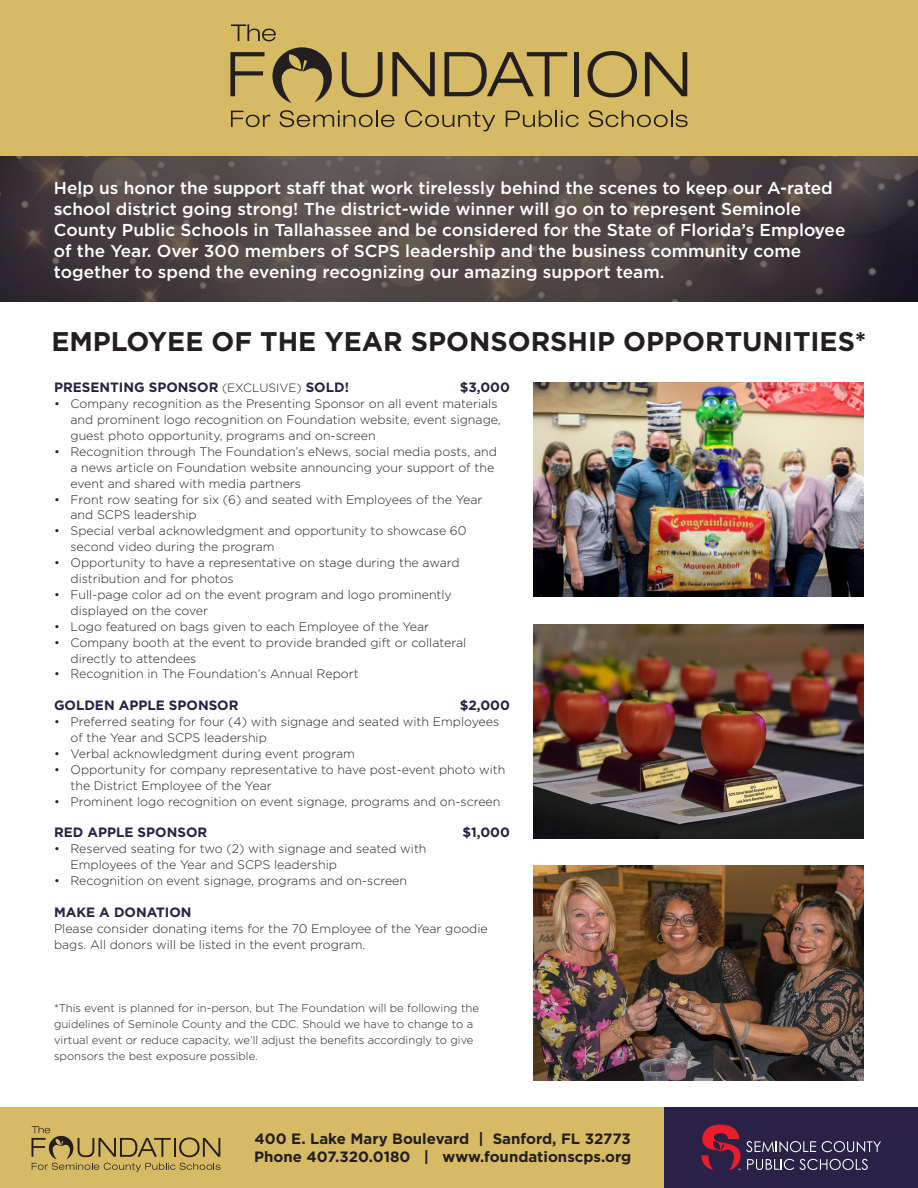
<style>
.page{position:relative;width:918px;height:1188px;background:#fff}
.page>*{position:absolute;margin:0;border:0;box-sizing:border-box;transform-origin:0 0}
.t1{font:700 27px "Gotham";color:#231f20}
.t2{font:500 17.25px/21px "Gotham";color:#fff}
.t3{font:700 15px "Gotham";color:#231f20}
.t4{font:700 13.5px "Gotham";color:#292146}
.t5{font:300 12.3px/15.9px "Gotham";color:#231f20}
.t6{font:300 11.25px/15.9px "Gotham";color:#231f20}
.s1{font-weight:300;font-size:12px;color:#231f20}
</style>
<div class="page">
<svg style="left:0;top:156px;width:918px;height:146px;background:#4c4343"></svg>
<div style="left:0;top:0;width:918px;height:156px;background:#d6bb64"></div>
<div style="left:0;top:1108px;width:665px;height:80px;background:#d6bb64"></div>
<div style="left:665px;top:1108px;width:253px;height:80px;background:#292146"></div>
<svg style="left:701px;top:1124px;width:180px;height:46px"></svg>
<svg style="left:32px;top:1126px;width:188px;height:46px"></svg>
<svg style="left:272px;top:47px;width:60px;height:56px"></svg>
<svg style="left:230px;top:52px;width:35px;height:44px"></svg>
<svg style="left:342px;top:52px;width:40px;height:45px"></svg>
<svg style="left:392px;top:52px;width:43px;height:44px"></svg>
<svg style="left:444px;top:52px;width:123px;height:44px"></svg>
<div style="left:574px;top:52px;width:5px;height:44px;background:#231f20"></div>
<svg style="left:588px;top:51px;width:49px;height:46px"></svg>
<svg style="left:645px;top:52px;width:42px;height:44px"></svg>
<svg style="left:231px;top:24px;width:45px;height:17px"></svg>
<svg style="left:231px;top:111px;width:39px;height:16px"></svg>
<svg style="left:280px;top:110px;width:115px;height:17px"></svg>
<svg style="left:405px;top:110px;width:90px;height:21px"></svg>
<svg style="left:506px;top:110px;width:73px;height:17px"></svg>
<svg style="left:589px;top:110px;width:99px;height:17px"></svg>
<img style="left:533px;top:382px;width:331px;height:215px">
<img style="left:533px;top:624px;width:331px;height:214px">
<img style="left:533px;top:866px;width:331px;height:214px">
<p class="t2" style="left:54px;top:177px;width:793px">Help us honor the support staff that work tirelessly behind the scenes to keep our A-rated school district going strong! The district-wide winner will go on to represent Seminole County Public Schools in Tallahassee and be considered for the State of Florida’s Employee of the Year. Over 300 members of SCPS leadership and the business community come together to spend the evening recognizing our amazing support team.</p>
<p class="t1" style="left:51px;top:326px;width:817px">EMPLOYEE OF THE YEAR SPONSORSHIP OPPORTUNITIES*</p>
<p class="t4" style="left:54px;top:380px;width:297px">PRESENTING SPONSOR <span class="s1">(EXCLUSIVE)</span> SOLD!</p>
<p class="t4" style="left:460px;top:380px;width:52px">$3,000</p>
<p class="t5" style="left:70px;top:396px;width:432px;text-indent:-16px">• Company recognition as the Presenting Sponsor on all event materials and prominent logo recognition on Foundation website, event signage, guest photo opportunity, programs and on-screen</p>
<p class="t5" style="left:70px;top:443px;width:428px;text-indent:-16px">• Recognition through The Foundation’s eNews, social media posts, and a news article on Foundation website announcing your support of the event and shared with media partners</p>
<p class="t5" style="left:70px;top:491px;width:413px;text-indent:-16px">• Front row seating for six (6) and seated with Employees of the Year and SCPS leadership</p>
<p class="t5" style="left:70px;top:523px;width:398px;text-indent:-16px">• Special verbal acknowledgment and opportunity to showcase 60 second video during the program</p>
<p class="t5" style="left:70px;top:555px;width:391px;text-indent:-16px">• Opportunity to have a representative on stage during the award distribution and for photos</p>
<p class="t5" style="left:70px;top:587px;width:383px;text-indent:-16px">• Full-page color ad on the event program and logo prominently displayed on the cover</p>
<p class="t5" style="left:54px;top:618px;width:377px">• Logo featured on bags given to each Employee of the Year</p>
<p class="t5" style="left:70px;top:634px;width:397px;text-indent:-16px">• Company booth at the event to provide branded gift or collateral directly to attendees</p>
<p class="t5" style="left:54px;top:666px;width:306px">• Recognition in The Foundation’s Annual Report</p>
<p class="t4" style="left:54px;top:698px;width:186px">GOLDEN APPLE SPONSOR</p>
<p class="t4" style="left:460px;top:698px;width:52px">$2,000</p>
<p class="t5" style="left:70px;top:714px;width:430px;text-indent:-16px">• Preferred seating for four (4) with signage and seated with Employees of the Year and SCPS leadership</p>
<p class="t5" style="left:54px;top:746px;width:302px">• Verbal acknowledgment during event program</p>
<p class="t5" style="left:70px;top:761px;width:436px;text-indent:-16px">• Opportunity for company representative to have post-event photo with the District Employee of the Year</p>
<p class="t5" style="left:54px;top:793px;width:448px">• Prominent logo recognition on event signage, programs and on-screen</p>
<p class="t4" style="left:54px;top:825px;width:155px">RED APPLE SPONSOR</p>
<p class="t4" style="left:462px;top:825px;width:49px">$1,000</p>
<p class="t5" style="left:70px;top:841px;width:358px;text-indent:-16px">• Reserved seating for two (2) with signage and seated with<br>Employees of the Year and SCPS leadership</p>
<p class="t5" style="left:54px;top:873px;width:355px">• Recognition on event signage, programs and on-screen</p>
<p class="t4" style="left:54px;top:904px;width:139px">MAKE A DONATION</p>
<p class="t5" style="left:54px;top:920px;width:435px">Please consider donating items for the 70 Employee of the Year goodie bags. All donors will be listed in the event program.</p>
<p class="t6" style="left:54px;top:1000px;width:427px">*This event is planned for in-person, but The Foundation will be following the guidelines of Seminole County and the CDC. Should we have to change to a virtual event or reduce capacity, we’ll adjust the benefits accordingly to give sponsors the best exposure possible.</p>
<p class="t3" style="left:255px;top:1130px;width:378px">400 E. Lake Mary Boulevard | Sanford, FL 32773</p>
<p class="t3" style="left:254px;top:1148px;width:379px">Phone 407.320.0180 | www.foundationscps.org</p>
</div>
